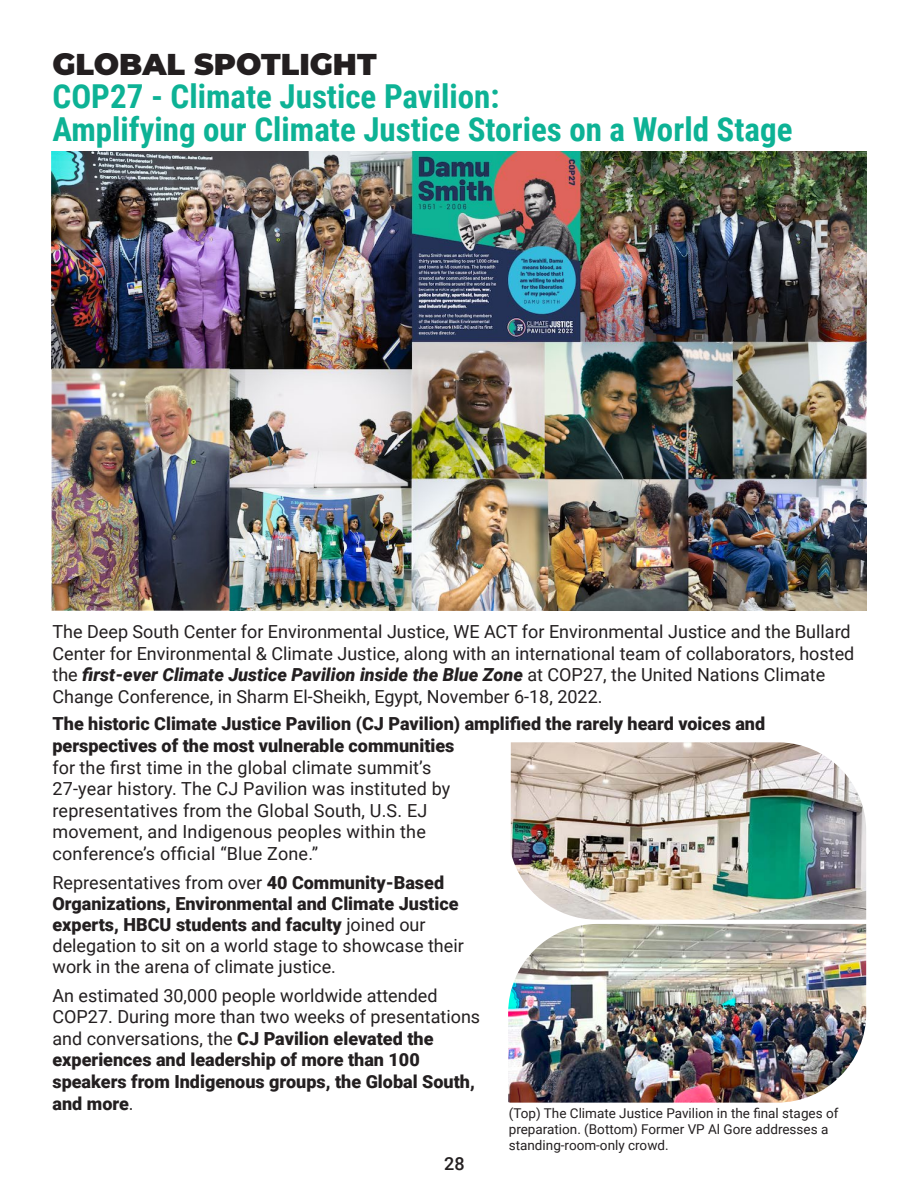
<style>
.page{position:relative;width:918px;height:1188px;background:#fff}
.page>*{position:absolute;margin:0;border:0;box-sizing:border-box;transform-origin:0 0}
.t1{font:700 33px/33px "Roboto Condensed";color:#0db295}
.t2{font:900 30px "Montserrat";color:#231f20}
.t3{font:18px/21.6px "Roboto";color:#231f20}
.t4{font:900 18px/21.6px "Roboto";color:#231f20}
.t5{font:500 18px "Roboto";color:#231f20}
.t6{font:13.5px/16.2px "Roboto";color:#231f20}
.s1{font-weight:900;font-style:italic}
.s2{font-weight:900}
.s3{font-weight:400}
</style>
<div class="page">
<img style="left:51px;top:151px;width:816px;height:460px">
<img style="left:511px;top:742px;width:355px;height:178px">
<img style="left:508px;top:924px;width:358px;height:179px">
<p class="t2" style="left:53px;top:42px;width:326px">GLOBAL SPOTLIGHT</p>
<p class="t1" style="left:53px;top:79px;width:742px">COP27 - Climate Justice Pavilion:<br>Amplifying our Climate Justice Stories on a World Stage</p>
<p class="t3" style="left:53px;top:620px;width:803px">The Deep South Center for Environmental Justice, WE ACT for Environmental Justice and the Bullard Center for Environmental &amp; Climate Justice, along with an international team of collaborators, hosted the <span class="s1">first-ever Climate Justice Pavilion inside the Blue Zone</span> at COP27, the United Nations Climate Change Conference, in Sharm El-Sheikh, Egypt, November 6-18, 2022.</p>
<p class="t3" style="left:53px;top:713px;width:714px"><span class="s2">The historic Climate Justice Pavilion (CJ Pavilion) amplified the rarely heard voices and perspectives of the most vulnerable communities<br></span>for the first time in the global climate summit’s<br>27-year history. The CJ Pavilion was instituted by<br>representatives from the Global South, U.S. EJ<br>movement, and Indigenous peoples within the<br>conference’s official “Blue Zone.”</p>
<p class="t3" style="left:53px;top:871px;width:413px;line-height:21px">Representatives from over <span class="s2">40 Community-Based Organizations, Environmental and Climate Justice experts, HBCU students and faculty</span> joined our delegation to sit on a world stage to showcase their work in the arena of climate justice.</p>
<p class="t4" style="left:53px;top:984px;width:429px"><span class="s3">An estimated 30,000 people worldwide attended COP27. During more than two weeks of presentations and conversations, the</span> CJ Pavilion elevated the experiences and leadership of more than 100 speakers from Indigenous groups, the Global South, and more<span class="s3">.</span></p>
<p class="t6" style="left:509px;top:1104px;width:331px">(Top) The Climate Justice Pavilion in the final stages of preparation. (Bottom) Former VP Al Gore addresses a standing-room-only crowd.</p>
<p class="t5" style="left:444px;top:1151px;width:22px">28</p>
</div>
